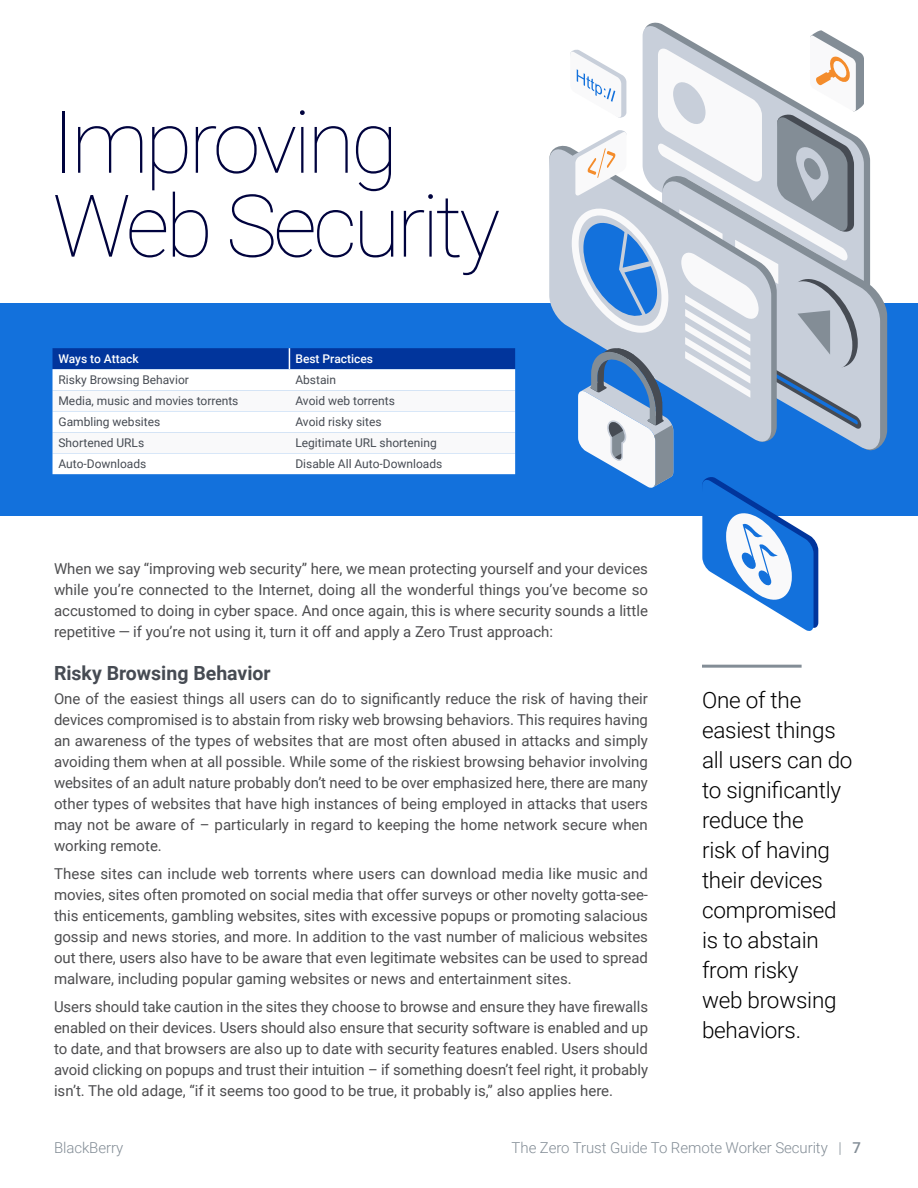
<style>
.page{position:relative;width:918px;height:1188px;background:#fff}
.page>*{position:absolute;margin:0;border:0;box-sizing:border-box;transform-origin:0 0}
.t1{font:100 86.7px/83.8px "Roboto";letter-spacing:-.045em;color:#00033e}
.t2{font:300 22.5px/30px "Roboto";letter-spacing:-.01em;color:#000}
.t3{font:700 19.5px "Roboto";color:#464b53}
.t4{font:15px/21px "Roboto";color:#4d4d4f;text-align:justify}
.t5{font:300 15px "Roboto";letter-spacing:-.005em;color:#838d96}
.t6{font:12px "Roboto";color:#464b53}
.t7{font:500 12px "Roboto";color:#fff}
.s1{font-weight:500}
</style>
<div class="page">
<div style="left:0;top:303px;width:918px;height:212px;background:#1371dc"></div>
<div style="left:53px;top:369px;width:462px;height:105px;background:#fff"></div>
<div style="left:53px;top:390px;width:462px;height:63px;background:#f9f9fa"></div>
<div style="left:53px;top:348px;width:462px;height:21px;background:#01359c"></div>
<hr style="left:702px;top:665px;width:100px;height:3px;background:#838d96">
<svg style="left:864px;top:172px;width:23px;height:274px"></svg>
<svg style="left:864px;top:178px;width:16px;height:273px;fill:#c8cfda"></svg>
<svg style="left:549px;top:146px;width:21px;height:182px;background:#bdc9d9"></svg>
<svg style="left:570px;top:29px;width:294px;height:602px"></svg>
<h1 class="t1" style="left:53px;top:97px;width:449px">Improving<br>Web Security</h1>
<p class="t7" style="left:59px;top:351px;width:82px">Ways to Attack</p>
<p class="t7" style="left:295px;top:351px;width:79px">Best Practices</p>
<p class="t6" style="left:59px;top:372px;width:132px">Risky Browsing Behavior</p>
<p class="t6" style="left:295px;top:372px;width:42px">Abstain</p>
<p class="t6" style="left:59px;top:393px;width:182px">Media, music and movies torrents</p>
<p class="t6" style="left:295px;top:393px;width:101px">Avoid web torrents</p>
<p class="t6" style="left:59px;top:414px;width:103px">Gambling websites</p>
<p class="t6" style="left:295px;top:414px;width:88px">Avoid risky sites</p>
<p class="t6" style="left:59px;top:435px;width:87px">Shortened URLs</p>
<p class="t6" style="left:295px;top:435px;width:143px">Legitimate URL shortening</p>
<p class="t6" style="left:59px;top:456px;width:89px">Auto-Downloads</p>
<p class="t6" style="left:295px;top:456px;width:149px">Disable All Auto-Downloads</p>
<p class="t4" style="left:54px;top:558px;width:596px">When we say “improving web security” here, we mean protecting yourself and your devices while you’re connected to the Internet, doing all the wonderful things you’ve become so accustomed to doing in cyber space. And once again, this is where security sounds a little repetitive — if you’re not using it, turn it off and apply a Zero Trust approach:</p>
<h3 class="t3" style="left:54px;top:659px;width:218px">Risky Browsing Behavior</h3>
<p class="t4" style="left:54px;top:688px;width:596px">One of the easiest things all users can do to significantly reduce the risk of having their devices compromised is to abstain from risky web browsing behaviors. This requires having an awareness of the types of websites that are most often abused in attacks and simply avoiding them when at all possible. While some of the riskiest browsing behavior involving websites of an adult nature probably don’t need to be over emphasized here, there are many other types of websites that have high instances of being employed in attacks that users may not be aware of – particularly in regard to keeping the home network secure when working remote.</p>
<p class="t4" style="left:54px;top:863px;width:596px">These sites can include web torrents where users can download media like music and movies, sites often promoted on social media that offer surveys or other novelty gotta-see&shy;this enticements, gambling websites, sites with excessive popups or promoting salacious gossip and news stories, and more. In addition to the vast number of malicious websites out there, users also have to be aware that even legitimate websites can be used to spread malware, including popular gaming websites or news and entertainment sites.</p>
<p class="t4" style="left:54px;top:995px;width:596px">Users should take caution in the sites they choose to browse and ensure they have firewalls enabled on their devices. Users should also ensure that security software is enabled and up to date, and that browsers are also up to date with security features enabled. Users should avoid clicking on popups and trust their intuition – if something doesn’t feel right, it probably isn’t. The old adage, “if it seems too good to be true, it probably is,” also applies here.</p>
<h2 class="t2" style="left:702px;top:684px;width:152px">One of the easiest things all users can do to significantly reduce the<br>risk of having their devices compromised is to abstain from risky<br>web browsing behaviors.</h2>
<p class="t5" style="left:54px;top:1137px;width:71px">BlackBerry</p>
<p class="t5" style="left:512px;top:1137px;width:351px">The Zero Trust Guide To Remote Worker Security | <span class="s1">7</span></p>
</div>
